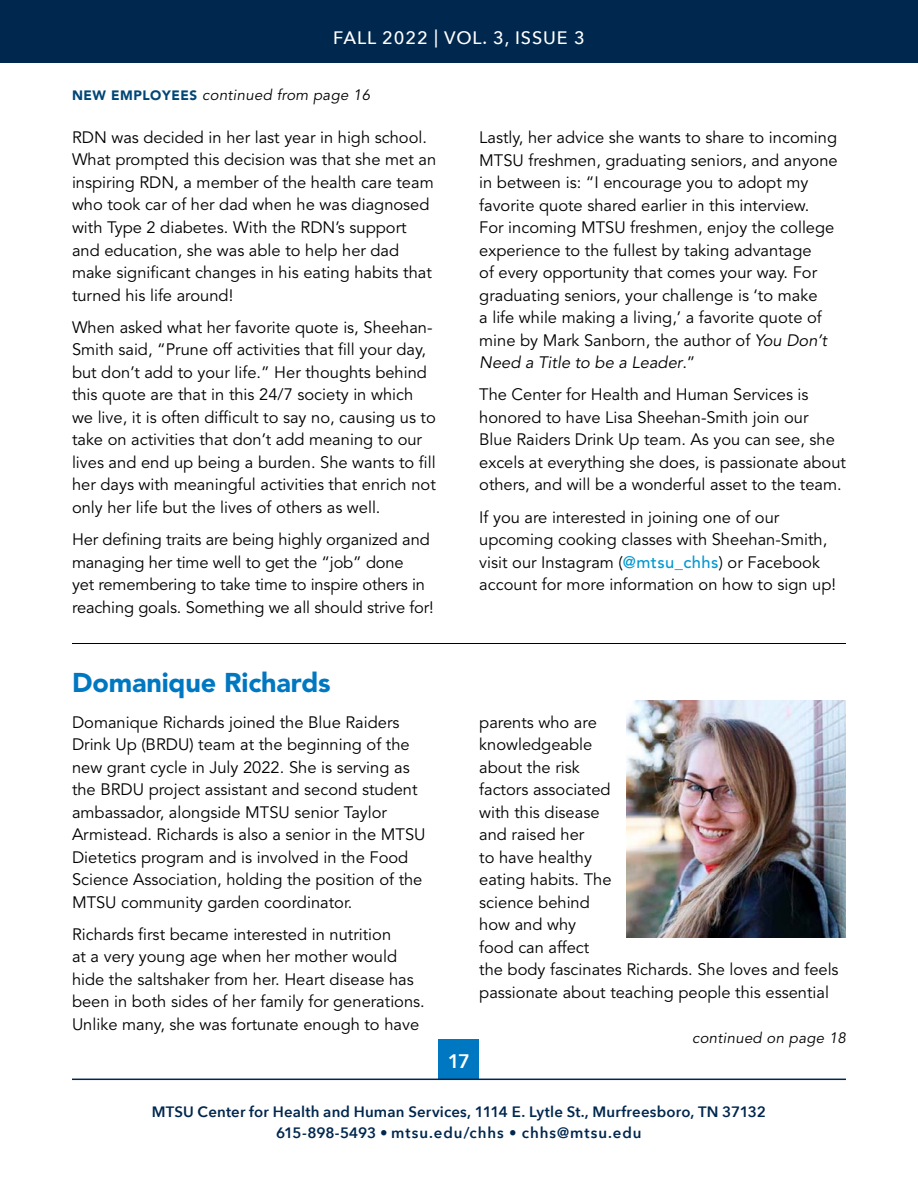
<style>
.page{position:relative;width:918px;height:1188px;background:#fff}
.page>*{position:absolute;margin:0;border:0;box-sizing:border-box;transform-origin:0 0}
.t1{font:900 27px "Avenir LT Std";letter-spacing:-.005em;color:#0078c1}
.t2{font:600 19.5px "Avenir Next";color:#fff}
.t3{font:500 18px "Avenir Next";letter-spacing:.05em;color:#fff}
.t4{font:16.5px/22.5px "Avenir LT Std";color:#000}
.t5{font:600 15px/21px "Avenir Next";letter-spacing:.01em;color:#00274e;text-align:center}
.t6{font:italic 15px "Avenir LT Std";letter-spacing:.02em;color:#000}
.s1{font-weight:900;font-style:normal;font-size:13.5px;color:#004676}
.s2{font-style:italic}
.s3{font-weight:500;color:#0098d1}
</style>
<div class="page">
<div style="left:0;top:0;width:918px;height:63px;background:#00274e"></div>
<div style="left:439px;top:1040px;width:40px;height:40px;background:#0078c1"></div>
<hr style="left:72px;top:1079px;width:774px;height:1px;background:#00274e">
<img style="left:626px;top:700px;width:220px;height:238px">
<hr style="left:72px;top:643px;width:774px;height:1px;background:#000">
<p class="t3" style="left:333px;top:22px;width:253px">FALL 2022 | VOL. 3, ISSUE 3</p>
<p class="t6" style="left:72px;top:86px;width:300px"><span class="s1">NEW EMPLOYEES</span> continued from page 16</p>
<p class="t4" style="left:72px;top:127px;width:366px">RDN was decided in her last year in high school.<br>What prompted this decision was that she met an inspiring RDN, a member of the health care team who took car of her dad when he was diagnosed with Type 2 diabetes. With the RDN’s support and education, she was able to help her dad make significant changes in his eating habits that turned his life around!</p>
<p class="t4" style="left:72px;top:316px;width:365px">When asked what her favorite quote is, Sheehan-Smith said, “Prune off activities that fill your day, but don’t add to your life.” Her thoughts behind this quote are that in this 24/7 society in which we live, it is often difficult to say no, causing us to take on activities that don’t add meaning to our lives and end up being a burden. She wants to fill her days with meaningful activities that enrich not only her life but the lives of others as well.</p>
<p class="t4" style="left:72px;top:529px;width:363px">Her defining traits are being highly organized and managing her time well to get the “job” done<br>yet remembering to take time to inspire others in reaching goals. Something we all should strive for!</p>
<p class="t4" style="left:479px;top:127px;width:360px">Lastly, her advice she wants to share to incoming MTSU freshmen, graduating seniors, and anyone in between is: “I encourage you to adopt my favorite quote shared earlier in this interview.<br>For incoming MTSU freshmen, enjoy the college experience to the fullest by taking advantage<br>of every opportunity that comes your way. For graduating seniors, your challenge is ‘to make<br>a life while making a living,’ a favorite quote of mine by Mark Sanborn, the author of <span class="s2">You Don’t Need a Title to be a Leader</span>.”</p>
<p class="t4" style="left:479px;top:384px;width:368px">The Center for Health and Human Services is honored to have Lisa Sheehan-Smith join our<br>Blue Raiders Drink Up team. As you can see, she excels at everything she does, is passionate about others, and will be a wonderful asset to the team.</p>
<p class="t4" style="left:479px;top:506px;width:358px">If you are interested in joining one of our upcoming cooking classes with Sheehan-Smith, visit our Instagram (<span class="s3">@mtsu_chhs</span>) or Facebook account for more information on how to sign up!</p>
<h1 class="t1" style="left:72px;top:666px;width:260px">Domanique Richards</h1>
<p class="t4" style="left:72px;top:711px;width:355px">Domanique Richards joined the Blue Raiders Drink Up (BRDU) team at the beginning of the new grant cycle in July 2022. She is serving as the BRDU project assistant and second student ambassador, alongside MTSU senior Taylor Armistead. Richards is also a senior in the MTSU Dietetics program and is involved in the Food Science Association, holding the position of the MTSU community garden coordinator.</p>
<p class="t4" style="left:72px;top:923px;width:354px">Richards first became interested in nutrition<br>at a very young age when her mother would hide the saltshaker from her. Heart disease has been in both sides of her family for generations.<br>Unlike many, she was fortunate enough to have</p>
<p class="t4" style="left:479px;top:711px;width:361px">parents who are<br>knowledgeable<br>about the risk<br>factors associated<br>with this disease<br>and raised her<br>to have healthy<br>eating habits. The<br>science behind<br>how and why<br>food can affect<br>the body fascinates Richards. She loves and feels passionate about teaching people this essential</p>
<p class="t2" style="left:448px;top:1044px;width:24px">17</p>
<p class="t6" style="left:692px;top:1029px;width:155px">continued on page 18</p>
<p class="t5" style="left:152px;top:1100px;width:616px">MTSU Center for Health and Human Services, 1114 E. Lytle St., Murfreesboro, TN 37132<br>615-898-5493 • mtsu.edu/chhs • chhs@mtsu.edu</p>
</div>
